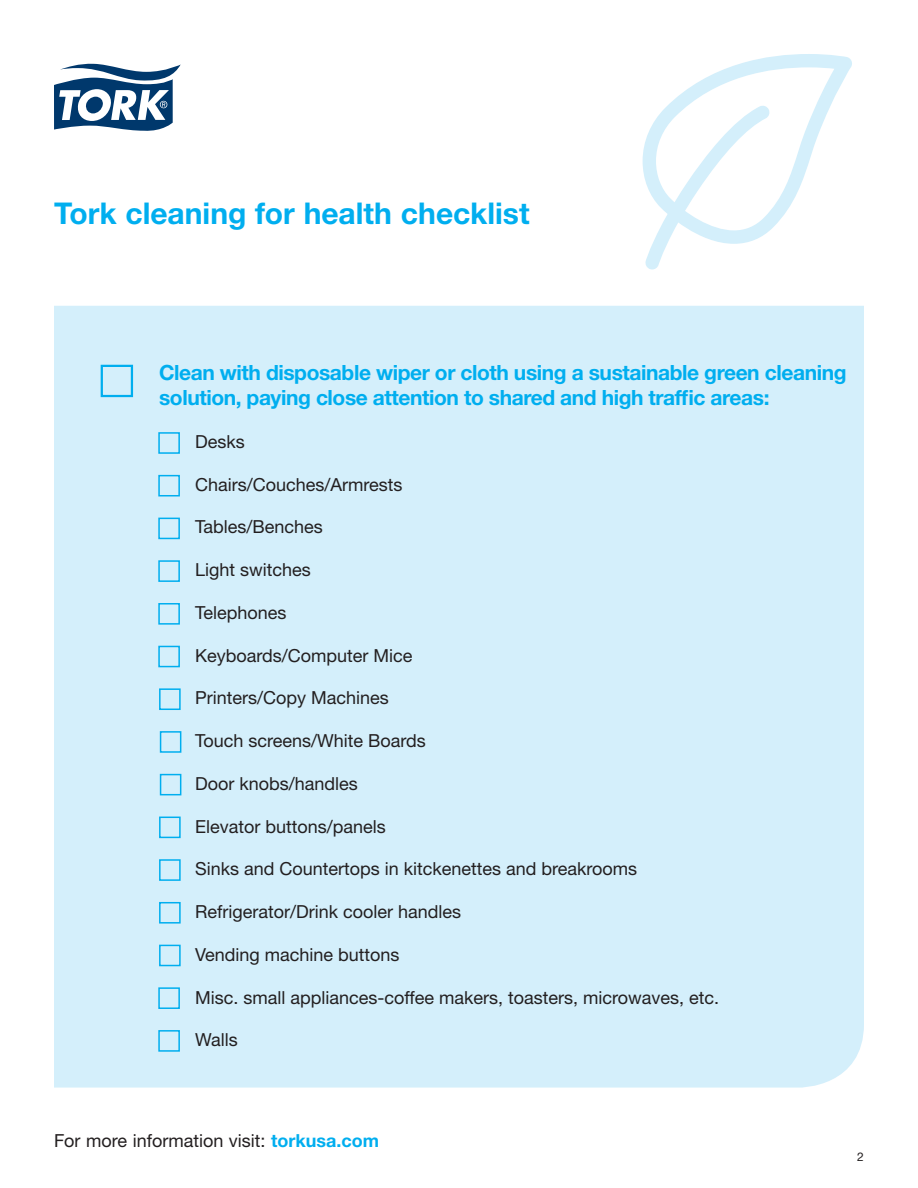
<style>
.page{position:relative;width:918px;height:1188px;background:#fff}
.page>*{position:absolute;margin:0;border:0;box-sizing:border-box;transform-origin:0 0}
.Main_Heading{font:700 30px "Helvetica Neue LT Std";color:#00aeef}
.Wipers_Line_1{font:700 21px/25.5px "Helvetica Neue LT Std";letter-spacing:-.02em;color:#00aeef}
.Wipers_Line_1-2{font:18px "Helvetica Neue LT Std";color:#231f20}
.Body_copy{font:18px "Helvetica Neue LT Std";color:#231f20}
.t1{font:12px "Helvetica Neue LT Std";color:#231f20}
.s1{font-weight:700;color:#00aeef}
</style>
<div class="page">
<div style="left:54px;top:306px;width:810px;height:782px;background:#d4effb"></div>
<svg style="left:54px;top:64px;width:127px;height:67px"></svg>
<div style="left:158px;top:475px;width:22px;height:21px;border:2px solid #00aeef"></div>
<div style="left:158px;top:432px;width:22px;height:22px;border:2px solid #00aeef"></div>
<div style="left:159px;top:688px;width:22px;height:22px;border:2px solid #00aeef"></div>
<div style="left:158px;top:987px;width:22px;height:22px;border:2px solid #00aeef"></div>
<div style="left:158px;top:1030px;width:22px;height:22px;border:2px solid #00aeef"></div>
<div style="left:101px;top:365px;width:32px;height:32px;border:2px solid #00aeef"></div>
<svg style="left:643px;top:54px;width:209px;height:215px"></svg>
<div style="left:159px;top:902px;width:22px;height:22px;border:2px solid #00aeef"></div>
<div style="left:159px;top:945px;width:22px;height:21px;border:2px solid #00aeef"></div>
<div style="left:159px;top:817px;width:22px;height:21px;border:2px solid #00aeef"></div>
<div style="left:159px;top:859px;width:22px;height:22px;border:2px solid #00aeef"></div>
<div style="left:160px;top:731px;width:21px;height:22px;border:2px solid #00aeef"></div>
<div style="left:160px;top:774px;width:21px;height:21px;border:2px solid #00aeef"></div>
<div style="left:158px;top:518px;width:22px;height:21px;border:2px solid #00aeef"></div>
<div style="left:158px;top:560px;width:22px;height:22px;border:2px solid #00aeef"></div>
<div style="left:158px;top:603px;width:22px;height:22px;border:2px solid #00aeef"></div>
<div style="left:158px;top:646px;width:22px;height:21px;border:2px solid #00aeef"></div>
<p class="Main_Heading" style="left:54px;top:195px;width:477px">Tork cleaning for health checklist</p>
<p class="Wipers_Line_1" style="left:159px;top:359px;width:689px">Clean with disposable wiper or cloth using a sustainable green cleaning solution, paying close attention to shared and high traffic areas:</p>
<p class="Wipers_Line_1-2" style="left:195px;top:431px;width:51px">Desks</p>
<p class="Wipers_Line_1-2" style="left:195px;top:474px;width:209px">Chairs/Couches/Armrests</p>
<p class="Wipers_Line_1-2" style="left:195px;top:516px;width:129px">Tables/Benches</p>
<p class="Wipers_Line_1-2" style="left:195px;top:559px;width:117px">Light switches</p>
<p class="Wipers_Line_1-2" style="left:195px;top:602px;width:93px">Telephones</p>
<p class="Wipers_Line_1-2" style="left:195px;top:645px;width:219px">Keyboards/Computer Mice</p>
<p class="Wipers_Line_1-2" style="left:195px;top:687px;width:195px">Printers/Copy Machines</p>
<p class="Wipers_Line_1-2" style="left:195px;top:730px;width:232px">Touch screens/White Boards</p>
<p class="Wipers_Line_1-2" style="left:195px;top:773px;width:164px">Door knobs/handles</p>
<p class="Wipers_Line_1-2" style="left:195px;top:816px;width:192px">Elevator buttons/panels</p>
<p class="Wipers_Line_1-2" style="left:195px;top:858px;width:444px">Sinks and Countertops in kitckenettes and breakrooms</p>
<p class="Wipers_Line_1-2" style="left:195px;top:901px;width:267px">Refrigerator/Drink cooler handles</p>
<p class="Wipers_Line_1-2" style="left:195px;top:944px;width:206px">Vending machine buttons</p>
<p class="Wipers_Line_1-2" style="left:195px;top:987px;width:526px">Misc. small appliances-coffee makers, toasters, microwaves, etc.</p>
<p class="Wipers_Line_1-2" style="left:195px;top:1029px;width:44px">Walls</p>
<p class="Body_copy" style="left:54px;top:1130px;width:327px">For more information visit: <span class="s1">torkusa.com</span></p>
<p class="t1" style="left:857px;top:1149px;width:8px">2</p>
</div>
